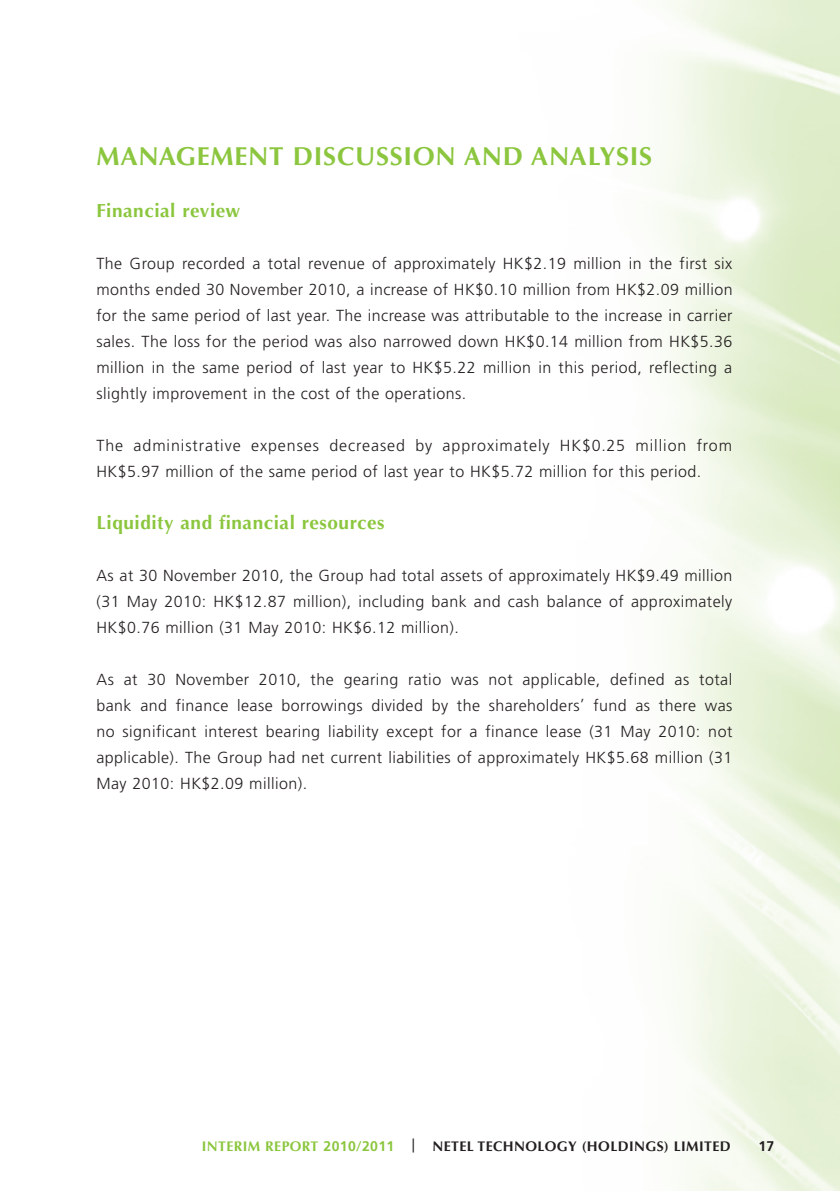
<style>
.page{position:relative;width:840px;height:1191px;background:#fff}
.page>*{position:absolute;margin:0;border:0;box-sizing:border-box;transform-origin:0 0}
.Heading_1{font:700 26px "Optima LT Std";letter-spacing:.03em;color:#8bc63e}
.Heading_2{font:700 19px "Optima LT Std";letter-spacing:.03em;color:#8bc63e}
.Body_Text{font:300 16px/26px "Frutiger LT Std";letter-spacing:.03em;color:#231f20;text-align:justify}
.Body_Text-2{font:300 16px/26px "Frutiger LT Std";letter-spacing:.06em;color:#231f20}
.t1{font:700 14px "Optima LT Std";letter-spacing:.03em;color:#231f20}
.t2{font:700 14px "Frutiger LT Std";color:#231f20}
.s1{color:#8bc63e}
.s2{font-family:"Frutiger LT Std";color:#8bc63e}
</style>
<div class="page">
<p class="Heading_1" style="left:96px;top:141px;width:557px">MANAGEMENT DISCUSSION AND ANALYSIS</p>
<p class="Heading_2" style="left:96px;top:199px;width:145px">Financial review</p>
<p class="Body_Text" style="left:96px;top:251px;width:637px">The Group recorded a total revenue of approximately HK$2.19 million in the first six months ended 30 November 2010, a increase of HK$0.10 million from HK$2.09 million for the same period of last year. The increase was attributable to the increase in carrier sales. The loss for the period was also narrowed down HK$0.14 million from HK$5.36 million in the same period of last year to HK$5.22 million in this period, reflecting a slightly improvement in the cost of the operations.</p>
<p class="Body_Text-2" style="left:96px;top:433px;width:636px">The administrative expenses decreased by approximately HK$0.25 million from<br>HK$5.97 million of the same period of last year to HK$5.72 million for this period.</p>
<p class="Heading_2" style="left:96px;top:511px;width:289px">Liquidity and financial resources</p>
<p class="Body_Text" style="left:96px;top:563px;width:637px">As at 30 November 2010, the Group had total assets of approximately HK$9.49 million (31 May 2010: HK$12.87 million), including bank and cash balance of approximately HK$0.76 million (31 May 2010: HK$6.12 million).</p>
<p class="Body_Text" style="left:96px;top:667px;width:637px">As at 30 November 2010, the gearing ratio was not applicable, defined as total bank and finance lease borrowings divided by the shareholders’ fund as there was no significant interest bearing liability except for a finance lease (31 May 2010: not applicable). The Group had net current liabilities of approximately HK$5.68 million (31<br>May 2010: HK$2.09 million).</p>
<p class="t1" style="left:202px;top:1138px;width:530px"><span class="s1">INTERIM REPORT</span> <span class="s2">2010</span><span class="s1">/</span><span class="s2">2011</span> | NETEL TECHNOLOGY (HOLDINGS) LIMITED</p>
<p class="t2" style="left:758px;top:1138px;width:17px">17</p>
</div>
